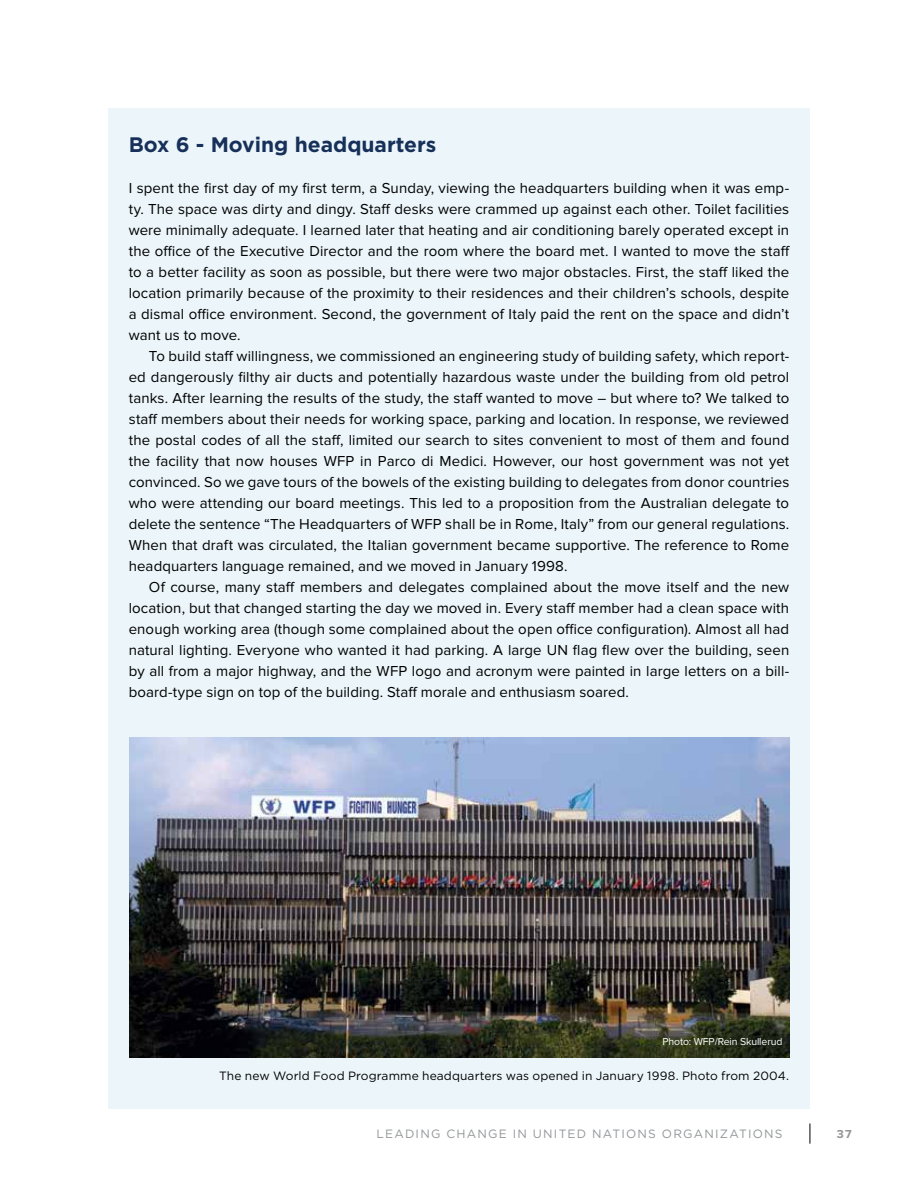
<style>
.page{position:relative;width:918px;height:1188px;background:#fff}
.page>*{position:absolute;margin:0;border:0;box-sizing:border-box;transform-origin:0 0}
.t1{font:700 21px "Gotham";color:#17305a}
.t2{font:15px/21px "Proxima Nova";letter-spacing:.005em;color:#000;text-align:justify}
.t3{font:12px "Gotham";letter-spacing:.01em;color:#000}
.t4{font:12px "Gotham";letter-spacing:.1em;color:#939598}
.t5{font:700 12px "Proxima Nova";color:#939598}
.t6{font:10.5px "Proxima Nova";letter-spacing:-.01em;color:#fff}
</style>
<div class="page">
<svg style="left:810px;top:1124px;width:1px;height:20px"></svg>
<div style="left:108px;top:108px;width:702px;height:1001px;background:#ebf5fa"></div>
<img style="left:129px;top:738px;width:660px;height:319px">
<h1 class="t1" style="left:129px;top:130px;width:309px">Box 6 - Moving headquarters</h1>
<p class="t2" style="left:129px;top:178px;width:663px">I spent the first day of my first term, a Sunday, viewing the headquarters building when it was emp&shy;ty. The space was dirty and dingy. Staff desks were crammed up against each other. Toilet facilities were minimally adequate. I learned later that heating and air conditioning barely operated except in the office of the Executive Director and the room where the board met. I wanted to move the staff to a better facility as soon as possible, but there were two major obstacles. First, the staff liked the location primarily because of the proximity to their residences and their children’s schools, despite a dismal office environment. Second, the government of Italy paid the rent on the space and didn’t want us to move.</p>
<p class="t2" style="left:129px;top:346px;width:662px;text-indent:20px">To build staff willingness, we commissioned an engineering study of building safety, which report&shy;ed dangerously filthy air ducts and potentially hazardous waste under the building from old petrol tanks. After learning the results of the study, the staff wanted to move – but where to? We talked to staff members about their needs for working space, parking and location. In response, we reviewed the postal codes of all the staff, limited our search to sites convenient to most of them and found the facility that now houses WFP in Parco di Medici. However, our host government was not yet convinced. So we gave tours of the bowels of the existing building to delegates from donor countries who were attending our board meetings. This led to a proposition from the Australian delegate to delete the sentence “The Headquarters of WFP shall be in Rome, Italy” from our general regulations.<br>When that draft was circulated, the Italian government became supportive. The reference to Rome headquarters language remained, and we moved in January 1998.</p>
<p class="t2" style="left:129px;top:577px;width:662px;text-indent:20px">Of course, many staff members and delegates complained about the move itself and the new location, but that changed starting the day we moved in. Every staff member had a clean space with enough working area (though some complained about the open office configuration). Almost all had natural lighting. Everyone who wanted it had parking. A large UN flag flew over the building, seen by all from a major highway, and the WFP logo and acronym were painted in large letters on a bill&shy;board-type sign on top of the building. Staff morale and enthusiasm soared.</p>
<p class="t6" style="left:662px;top:1035px;width:122px">Photo: WFP/Rein Skullerud</p>
<p class="t3" style="left:219px;top:1068px;width:570px">The new World Food Programme headquarters was opened in January 1998. Photo from 2004.</p>
<p class="t4" style="left:377px;top:1126px;width:407px">LEADING CHANGE IN UNITED NATIONS ORGANIZATIONS</p>
<p class="t5" style="left:837px;top:1127px;width:16px">37</p>
</div>
